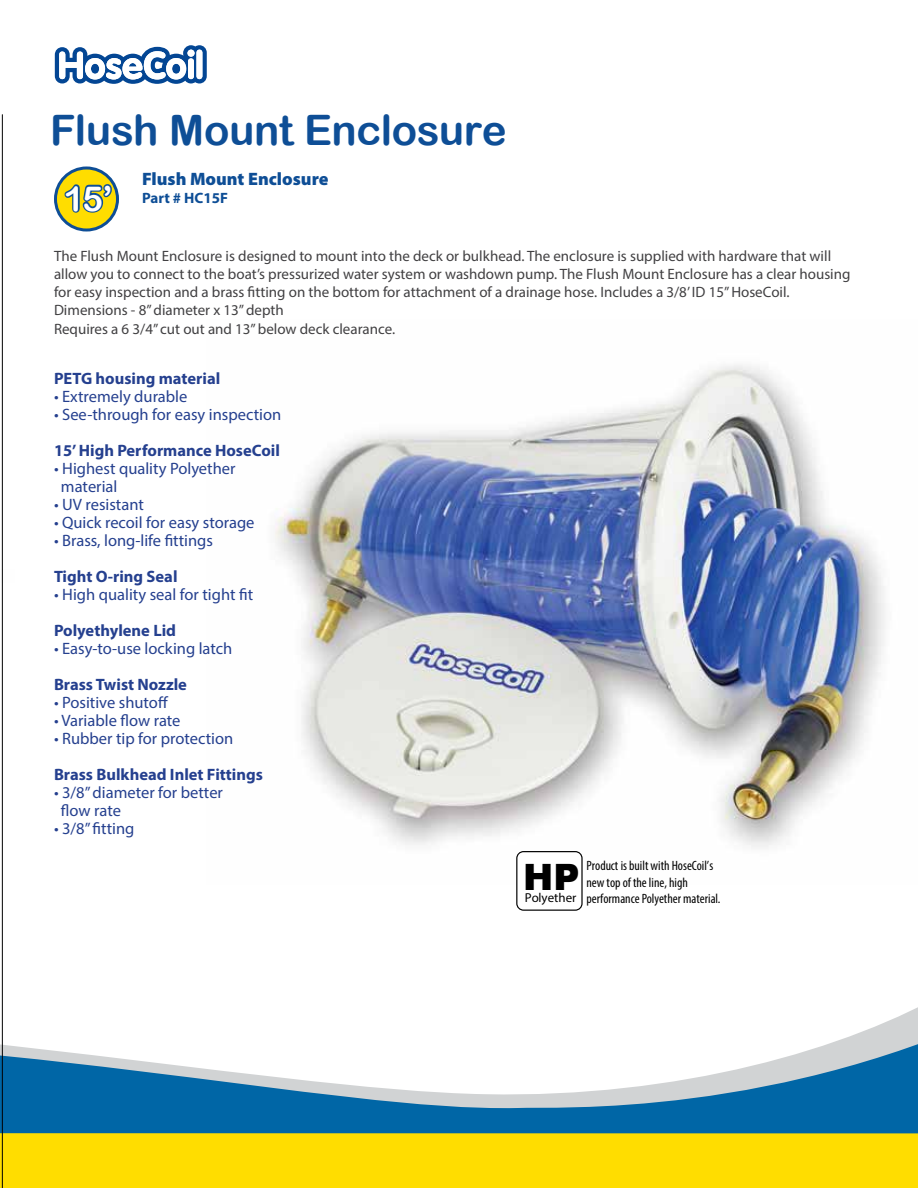
<style>
.page{position:relative;width:918px;height:1188px;background:#fff}
.page>*{position:absolute;margin:0;border:0;box-sizing:border-box;transform-origin:0 0}
.t1{font:42px "Arial Rounded MT Bold";letter-spacing:-.01em;color:#0e4e96}
.t2{font:900 36.3px "Arial";color:#000}
.t3{font:34.5px "Arial Rounded MT Bold";color:#fff}
.t4{font:900 18px "Myriad Pro";color:#0e4e96}
.t5{font:16.5px/18px "Myriad Pro";color:#25408f}
.t6{font:700 16.5px "Myriad Pro";color:#25408f}
.t7{font:15px/18px "Myriad Pro";color:#414042}
.t8{font:700 15px "Myriad Pro";color:#0e4e96}
.t9{font:condensed 13.5px/16.2px "Myriad Pro";color:#000}
.t10{font:12.9px "Myriad Pro";color:#000}
</style>
<div class="page">
<svg style="left:0;top:1001px;width:918px;height:132px"></svg>
<div style="left:0;top:1133px;width:918px;height:55px;background:#fd0"></div>
<svg style="left:55px;top:45px;width:152px;height:39px"></svg>
<div style="left:187px;top:50px;width:8px;height:7px;background:#fff;border-radius:50%"></div>
<div style="left:188px;top:58px;width:6px;height:21px;background:#fff;border-radius:3px"></div>
<div style="left:196px;top:50px;width:6px;height:29px;background:#fff;border-radius:3px"></div>
<img style="left:275px;top:365px;width:610px;height:483px">
<svg style="left:56px;top:168px;width:62px;height:62px"></svg>
<div style="left:54px;top:166px;width:65px;height:66px;border:3px solid #0e4e96;border-radius:50%"></div>
<svg style="left:62px;top:182px;width:52px;height:33px;background:#9fa43b"></svg>
<img style="left:1px;top:570px;width:1px;height:13px">
<svg style="left:516px;top:851px;width:67px;height:60px"></svg>
<hr style="left:2px;top:115px;width:1px;height:1073px;background:#000">
<h1 class="t1" style="left:50px;top:105px;width:458px">Flush Mount Enclosure</h1>
<p class="t4" style="left:142px;top:166px;width:188px">Flush Mount Enclosure</p>
<h3 class="t3" style="left:64px;top:178px;width:50px">15’</h3>
<p class="t8" style="left:142px;top:188px;width:88px">Part # HC15F</p>
<p class="t7" style="left:54px;top:246px;width:798px">The Flush Mount Enclosure is designed to mount into the deck or bulkhead. The enclosure is supplied with hardware that will allow you to connect to the boat’s pressurized water system or washdown pump. The Flush Mount Enclosure has a clear housing for easy inspection and a brass fitting on the bottom for attachment of a drainage hose. Includes a 3/8’ ID 15” HoseCoil.<br>Dimensions - 8” diameter x 13” depth</p>
<p class="t7" style="left:54px;top:320px;width:343px">Requires a 6 3/4” cut out and 13” below deck clearance.</p>
<p class="t6" style="left:54px;top:368px;width:168px">PETG housing material</p>
<p class="t5" style="left:54px;top:387px;width:135px">• Extremely durable</p>
<p class="t5" style="left:54px;top:405px;width:229px">• See-through for easy inspection</p>
<p class="t6" style="left:54px;top:440px;width:227px">15’ High Performance HoseCoil</p>
<p class="t5" style="left:61px;top:459px;width:176px;text-indent:-7px">• Highest quality Polyether material</p>
<p class="t5" style="left:54px;top:495px;width:91px">• UV resistant</p>
<p class="t5" style="left:54px;top:513px;width:202px">• Quick recoil for easy storage</p>
<p class="t5" style="left:54px;top:531px;width:161px">• Brass, long-life fittings</p>
<p class="t6" style="left:54px;top:566px;width:125px">Tight O-ring Seal</p>
<p class="t5" style="left:54px;top:585px;width:201px">• High quality seal for tight fit</p>
<p class="t6" style="left:54px;top:620px;width:124px">Polyethylene Lid</p>
<p class="t5" style="left:54px;top:639px;width:180px">• Easy-to-use locking latch</p>
<p class="t6" style="left:54px;top:674px;width:134px">Brass Twist Nozzle</p>
<p class="t5" style="left:54px;top:693px;width:116px">• Positive shutoff</p>
<p class="t5" style="left:54px;top:711px;width:128px">• Variable flow rate</p>
<p class="t5" style="left:54px;top:729px;width:181px">• Rubber tip for protection</p>
<p class="t6" style="left:54px;top:764px;width:210px">Brass Bulkhead Inlet Fittings</p>
<p class="t5" style="left:61px;top:783px;width:164px;text-indent:-7px">• 3/8” diameter for better flow rate</p>
<p class="t5" style="left:54px;top:819px;width:82px">• 3/8” fitting</p>
<h2 class="t2" style="left:523px;top:851px;width:58px">HP</h2>
<p class="t10" style="left:525px;top:890px;width:53px">Polyether</p>
<p class="t9" style="left:586px;top:858px;width:136px">Product is built with HoseCoil’s new top of the line, high performance Polyether material.</p>
</div>
